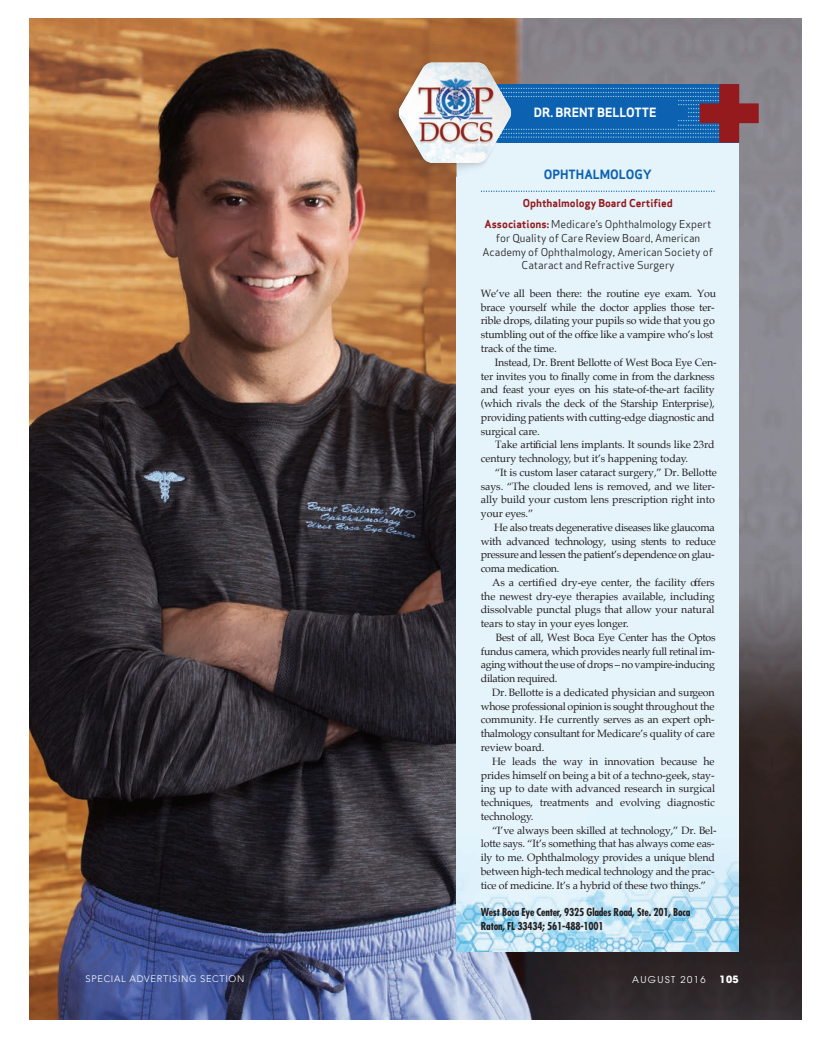
<style>
.page{position:relative;width:813px;height:1038px;background:#fff}
.page>*{position:absolute;margin:0;border:0;box-sizing:border-box;transform-origin:0 0}
.t1{font:12.5px "Apex Sans Bold ST";color:#fff}
.t2{font:12.5px "Apex Sans Bold ST";color:#0c62b0}
.t3{font:10.62px/13.8px "Palatino";letter-spacing:-.02em;color:#231f20}
.t4{font:10.62px/13.8px "Apex Sans Book T";color:#231f20;text-align:center}
.t5{font:700 condensed 10.62px/13.8px "Futura";letter-spacing:-.02em;color:#231f20}
.t6{font:10.62px "Apex Sans Bold ST";color:#951a1e}
.t7{font:700 10px "Avant Garde";color:#fff}
.t8{font:300 9.38px "Avenir";letter-spacing:.07em;color:#fff}
.t9{font:9.38px "Avant Garde";letter-spacing:.15em;color:#fff}
.s1{font-family:"Apex Sans Bold ST";color:#951a1e}
</style>
<div class="page">
<img style="left:29px;top:18px;width:772px;height:1001px">
<div style="left:456px;top:163px;width:282px;height:788px;background:#e5f4fb"></div>
<svg style="left:480px;top:190px;width:234px;height:2px"></svg>
<img style="left:381px;top:63px;width:109px;height:124px">
<img style="left:489px;top:163px;width:7px;height:9px">
<img style="left:394px;top:64px;width:95px;height:105px">
<img style="left:396px;top:64px;width:92px;height:103px">
<img style="left:397px;top:64px;width:91px;height:101px">
<svg style="left:398px;top:63px;width:360px;height:100px;background:#7c9ab7"></svg>
<p class="t1" style="left:533px;top:108px;width:124px">DR. BRENT BELLOTTE</p>
<p class="t2" style="left:543px;top:170px;width:109px">OPHTHALMOLOGY</p>
<p class="t6" style="left:522px;top:199px;width:152px">Ophthalmology Board Certified</p>
<p class="t4" style="left:482px;top:217px;width:232px"><span class="s1">Associations:</span> Medicare’s Ophthalmology Expert for Quality of Care Review Board, American Academy of Ophthalmology, American Society of Cataract and Refractive Surgery</p>
<p class="t3" style="left:480px;top:286px;width:237px">We’ve all been there: the routine eye exam. You brace yourself while the doctor applies those ter&shy;rible drops, dilating your pupils so wide that you go stumbling out of the office like a vampire who’s lost track of the time.</p>
<p class="t3" style="left:480px;top:355px;width:237px;text-indent:14px">Instead, Dr. Brent Bellotte of West Boca Eye Cen&shy;ter invites you to finally come in from the darkness and feast your eyes on his state-of-the-art facility (which rivals the deck of the Starship Enterprise), providing patients with cutting-edge diagnostic and surgical care.</p>
<p class="t3" style="left:480px;top:437px;width:235px;text-indent:14px">Take artificial lens implants. It sounds like 23rd century technology, but it’s happening today.</p>
<p class="t3" style="left:480px;top:465px;width:237px;text-indent:14px">“It is custom laser cataract surgery,” Dr. Bellotte says. “The clouded lens is removed, and we liter&shy;ally build your custom lens prescription right into your eyes.”</p>
<p class="t3" style="left:480px;top:520px;width:236px;text-indent:13px">He also treats degenerative diseases like glaucoma with advanced technology, using stents to reduce pressure and lessen the patient’s dependence on glau&shy;coma medication.</p>
<p class="t3" style="left:480px;top:575px;width:235px;text-align:justify;text-indent:11px">As a certifi ed dry-eye center, the facility offers the newest dry-eye therapies available, including dissolvable punctal plugs that allow your natural tears to stay in your eyes longer.</p>
<p class="t3" style="left:480px;top:630px;width:236px;text-align:justify;text-indent:15px">Best of all, West Boca Eye Center has the Optos fundus camera, which provides nearly full retinal im&shy;aging without the use of drops – no vampire-inducing dilation required.</p>
<p class="t3" style="left:480px;top:685px;width:235px;text-align:justify;text-indent:11px">Dr. Bellotte is a dedicated physician and surgeon whose professional opinion is sought throughout the community. He currently serves as an expert oph&shy;thalmology consultant for Medicare’s quality of care review board.</p>
<p class="t3" style="left:480px;top:754px;width:236px;text-align:justify;text-indent:11px">He leads the way in innovation because he prides himself on being a bit of a techno-geek, stay&shy;ing up to date with advanced research in surgical techniques, treatments and evolving diagnostic technology.</p>
<p class="t3" style="left:480px;top:822px;width:237px;text-indent:11px">“I’ve always been skilled at technology,” Dr. Bel&shy;lotte says. “It’s something that has always come eas&shy;ily to me. Ophthalmology provides a unique blend between high-tech medical technology and the prac&shy;tice of medicine. It’s a hybrid of these two things.”</p>
<p class="t5" style="left:480px;top:905px;width:211px">West Boca Eye Center, 9325 Glades Road, Ste. 201, Boca<br>Raton, FL 33434; 561-488-1001</p>
<p class="t8" style="left:86px;top:972px;width:160px">SPECIAL ADVERTISING SECTION</p>
<p class="t9" style="left:631px;top:973px;width:75px">AUGUST 2016</p>
<p class="t7" style="left:719px;top:972px;width:21px">105</p>
</div>
